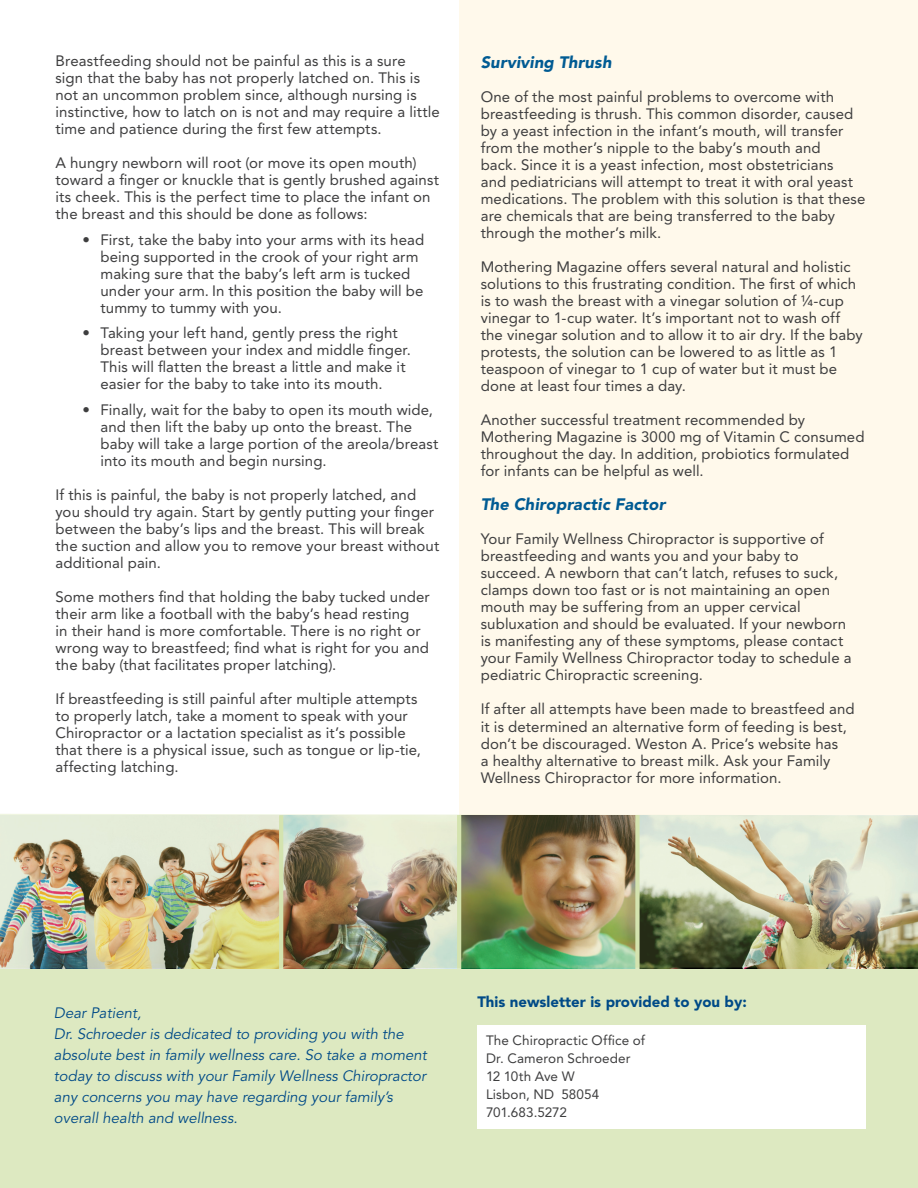
<style>
.page{position:relative;width:918px;height:1188px;background:#fff}
.page>*{position:absolute;margin:0;border:0;box-sizing:border-box;transform-origin:0 0}
.t1{font:italic 900 16.5px "Avenir";letter-spacing:.01em;color:#005b93}
.t2{font:15px/17.1px "Avenir";letter-spacing:.005em;color:#3e3e3f}
.t3{font:italic 15px/21px "Avenir";color:#004a87}
.t4{font:900 15px "Avenir";color:#004a87}
.t5{font:13.5px/18px "Avenir";letter-spacing:.005em;color:#3e3e3f}
</style>
<div class="page">
<div style="left:459px;top:0;width:459px;height:851px;background:#fff9eb"></div>
<div style="left:0;top:815px;width:918px;height:373px;background:#dde9c1"></div>
<div style="left:478px;top:1026px;width:388px;height:103px;background:#fff"></div>
<img style="left:0;top:814px;width:918px;height:155px">
<p class="t2" style="left:56px;top:52px;width:386px">Breastfeeding should not be painful as this is a sure<br>sign that the baby has not properly latched on. This is not an uncommon problem since, although nursing is instinctive, how to latch on is not and may require a little time and patience during the first few attempts.</p>
<p class="t2" style="left:56px;top:155px;width:385px">A hungry newborn will root (or move its open mouth) toward a finger or knuckle that is gently brushed against its cheek. This is the perfect time to place the infant on the breast and this should be done as follows:</p>
<p class="t2" style="left:100px;top:231px;width:325px;text-indent:-18px">• First, take the baby into your arms with its head being supported in the crook of your right arm making sure that the baby’s left arm is tucked under your arm. In this position the baby will be tummy to tummy with you.</p>
<p class="t2" style="left:100px;top:325px;width:312px;text-indent:-18px">• Taking your left hand, gently press the right breast between your index and middle finger.<br>This will flatten the breast a little and make it easier for the baby to take into its mouth.</p>
<p class="t2" style="left:100px;top:401px;width:339px;text-indent:-18px">• Finally, wait for the baby to open its mouth wide, and then lift the baby up onto the breast. The baby will take a large portion of the areola/breast into its mouth and begin nursing.</p>
<p class="t2" style="left:56px;top:486px;width:385px">If this is painful, the baby is not properly latched, and you should try again. Start by gently putting your finger between the baby’s lips and the breast. This will break the suction and allow you to remove your breast without additional pain.</p>
<p class="t2" style="left:56px;top:589px;width:376px">Some mothers find that holding the baby tucked under their arm like a football with the baby’s head resting<br>in their hand is more comfortable. There is no right or wrong way to breastfeed; find what is right for you and the baby (that facilitates proper latching).</p>
<p class="t2" style="left:56px;top:691px;width:367px">If breastfeeding is still painful after multiple attempts to properly latch, take a moment to speak with your Chiropractor or a lactation specialist as it’s possible that there is a physical issue, such as tongue or lip-tie, affecting latching.</p>
<p class="t1" style="left:481px;top:52px;width:132px">Surviving Thrush</p>
<p class="t2" style="left:481px;top:88px;width:386px">One of the most painful problems to overcome with breastfeeding is thrush. This common disorder, caused by a yeast infection in the infant’s mouth, will transfer from the mother’s nipple to the baby’s mouth and<br>back. Since it is a yeast infection, most obstetricians<br>and pediatricians will attempt to treat it with oral yeast medications. The problem with this solution is that these are chemicals that are being transferred to the baby through the mother’s milk.</p>
<p class="t2" style="left:481px;top:258px;width:384px">Mothering Magazine offers several natural and holistic solutions to this frustrating condition. The first of which is to wash the breast with a vinegar solution of ¼-cup vinegar to 1-cup water. It’s important not to wash off the vinegar solution and to allow it to air dry. If the baby protests, the solution can be lowered to as little as 1 teaspoon of vinegar to 1 cup of water but it must be done at least four times a day.</p>
<p class="t2" style="left:481px;top:411px;width:385px">Another successful treatment recommended by Mothering Magazine is 3000 mg of Vitamin C consumed throughout the day. In addition, probiotics formulated for infants can be helpful as well.</p>
<p class="t1" style="left:481px;top:494px;width:186px">The Chiropractic Factor</p>
<p class="t2" style="left:481px;top:531px;width:372px">Your Family Wellness Chiropractor is supportive of breastfeeding and wants you and your baby to succeed. A newborn that can’t latch, refuses to suck, clamps down too fast or is not maintaining an open mouth may be suffering from an upper cervical subluxation and should be evaluated. If your newborn is manifesting any of these symptoms, please contact your Family Wellness Chiropractor today to schedule a pediatric Chiropractic screening.</p>
<p class="t2" style="left:481px;top:701px;width:376px">If after all attempts have been made to breastfeed and it is determined an alternative form of feeding is best, don’t be discouraged. Weston A. Price’s website has<br>a healthy alternative to breast milk. Ask your Family Wellness Chiropractor for more information.</p>
<p class="t3" style="left:54px;top:1003px;width:374px">Dear Patient,<br>Dr. Schroeder is dedicated to providing you with the absolute best in family wellness care. So take a moment today to discuss with your Family Wellness Chiropractor any concerns you may have regarding your family’s overall health and wellness.</p>
<p class="t4" style="left:477px;top:993px;width:271px">This newsletter is provided to you by:</p>
<p class="t5" style="left:486px;top:1032px;width:161px">The Chiropractic Office of<br>Dr. Cameron Schroeder<br>12 10th Ave W<br>Lisbon, ND 58054<br>701.683.5272</p>
</div>
